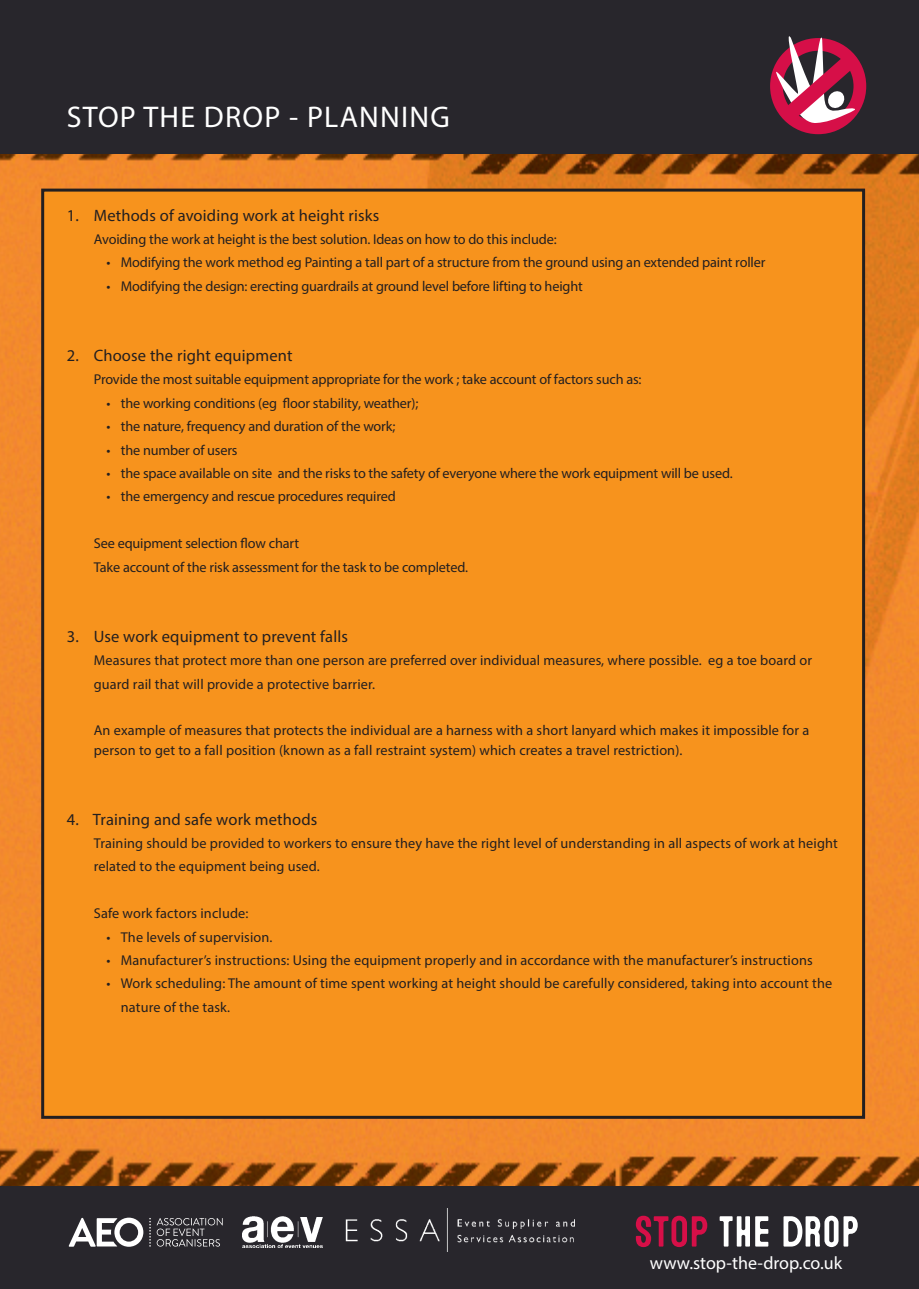
<style>
.page{position:relative;width:919px;height:1289px;background:#fff}
.page>*{position:absolute;margin:0;border:0;box-sizing:border-box;transform-origin:0 0}
.t1{font:30px "Myriad Pro";letter-spacing:.04em;color:#fff}
.t2{font:18px "Myriad Pro";color:#fff}
.t3{font:16.5px "Myriad Pro";letter-spacing:.01em;color:#231f20}
.t4{font:14.25px/19.2px "Myriad Pro";letter-spacing:.005em;color:#231f20}
</style>
<div class="page">
<img style="left:0;top:153px;width:918px;height:1033px">
<div style="left:0;top:0;width:918px;height:153px;background:#28262c"></div>
<svg style="left:770px;top:36px;width:97px;height:99px"></svg>
<div style="left:0;top:1186px;width:918px;height:102px;background:#28262c"></div>
<svg style="left:719px;top:1215px;width:138px;height:31px"></svg>
<svg style="left:635px;top:1215px;width:72px;height:31px"></svg>
<img style="left:242px;top:1216px;width:80px;height:31px">
<img style="left:345px;top:1208px;width:229px;height:43px">
<svg style="left:157px;top:1218px;width:66px;height:28px"></svg>
<svg style="left:69px;top:1217px;width:74px;height:29px"></svg>
<svg style="left:149px;top:1218px;width:2px;height:28px"></svg>
<div style="left:43px;top:190px;width:820px;height:927px;background:#f7931d"></div>
<p class="t1" style="left:67px;top:99px;width:384px">STOP THE DROP - PLANNING</p>
<p class="t3" style="left:67px;top:205px;width:314px">1. Methods of avoiding work at height risks</p>
<p class="t4" style="left:94px;top:229px;width:464px">Avoiding the work at height is the best solution. Ideas on how to do this include:</p>
<p class="t4" style="left:107px;top:253px;width:660px">• Modifying the work method eg Painting a tall part of a structure from the ground using an extended paint roller</p>
<p class="t4" style="left:107px;top:276px;width:478px">• Modifying the design: erecting guardrails at ground level before lifting to height</p>
<p class="t3" style="left:67px;top:345px;width:227px">2. Choose the right equipment</p>
<p class="t4" style="left:94px;top:370px;width:549px">Provide the most suitable equipment appropriate for the work ; take account of factors such as:</p>
<p class="t4" style="left:107px;top:393px;width:313px">• the working conditions (eg floor stability, weather);</p>
<p class="t4" style="left:107px;top:416px;width:290px">• the nature, frequency and duration of the work;</p>
<p class="t4" style="left:107px;top:440px;width:132px">• the number of users</p>
<p class="t4" style="left:107px;top:463px;width:627px">• the space available on site and the risks to the safety of everyone where the work equipment will be used.</p>
<p class="t4" style="left:107px;top:487px;width:291px">• the emergency and rescue procedures required</p>
<p class="t4" style="left:94px;top:533px;width:207px">See equipment selection flow chart</p>
<p class="t4" style="left:94px;top:557px;width:376px">Take account of the risk assessment for the task to be completed.</p>
<p class="t3" style="left:67px;top:626px;width:283px">3. Use work equipment to prevent falls</p>
<p class="t4" style="left:94px;top:650px;width:719px">Measures that protect more than one person are preferred over individual measures, where possible. eg a toe board or</p>
<p class="t4" style="left:94px;top:674px;width:283px">guard rail that will provide a protective barrier.</p>
<p class="t4" style="left:94px;top:720px;width:717px">An example of measures that protects the individual are a harness with a short lanyard which makes it impossible for a person to get to a fall position (known as a fall restraint system) which creates a travel restriction).</p>
<p class="t3" style="left:67px;top:809px;width:252px">4. Training and safe work methods</p>
<p class="t4" style="left:94px;top:833px;width:745px">Training should be provided to workers to ensure they have the right level of understanding in all aspects of work at height</p>
<p class="t4" style="left:94px;top:856px;width:227px">related to the equipment being used.</p>
<p class="t4" style="left:94px;top:903px;width:156px">Safe work factors include:</p>
<p class="t4" style="left:107px;top:927px;width:167px">• The levels of supervision.</p>
<p class="t4" style="left:107px;top:950px;width:707px">• Manufacturer’s instructions: Using the equipment properly and in accordance with the manufacturer’s instructions</p>
<p class="t4" style="left:107px;top:973px;width:727px">• Work scheduling: The amount of time spent working at height should be carefully considered, taking into account the</p>
<p class="t4" style="left:121px;top:997px;width:111px">nature of the task.</p>
<p class="t2" style="left:649px;top:1251px;width:194px">www.stop-the-drop.co.uk</p>
</div>
